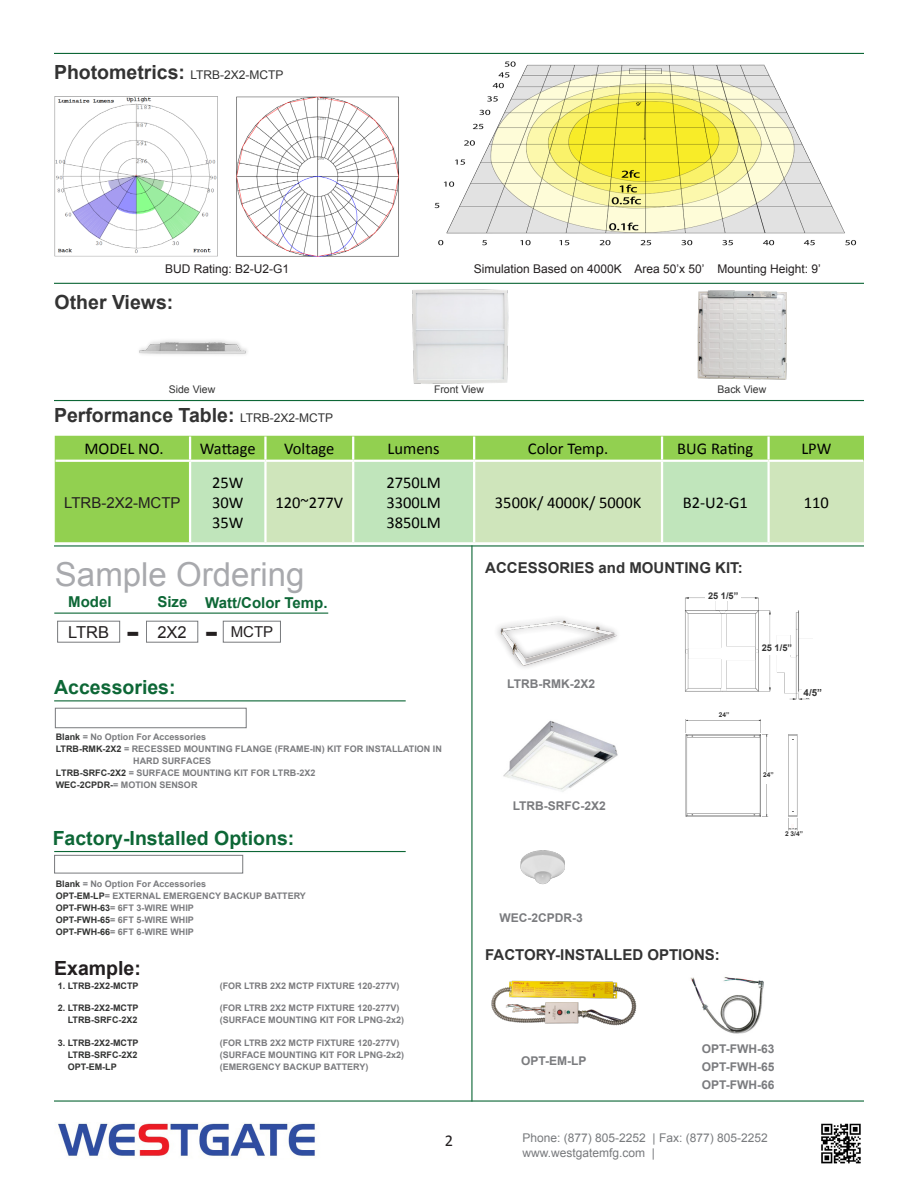
<style>
.page{position:relative;width:918px;height:1188px;background:#fff}
.page>*{position:absolute;margin:0;border:0;box-sizing:border-box;transform-origin:0 0}
.t1{font:33px "Arial";color:#a8a9ad}
.t2{font:700 28.5px "Verdana";color:#231f20}
.t3{font:700 19.5px "Arial";color:#333}
.t4{font:700 19.5px "Arial";color:#0d6736}
.t5{font:700 19.5px "Arial";color:#231f20}
.t6{font:16.5px "Calibri";color:#000}
.t7{font:16.5px "Arial";color:#231f20}
.t8{font:16.5px "Calibri";color:#231f20}
.t9{font:700 15px "Arial";color:#333}
.t10{font:700 15px "Arial";color:#0d6736}
.t11{font:15px "Arial";color:#231f20}
.t12{font:700 12px "Arial";color:#7a7b7e}
.t13{font:12px "Arial";color:#231f20}
.t14{font:12px "Arial";color:#787a7d}
.t15{font:10.5px "Arial";color:#333}
.t16{font:700 9.75px "Arial";color:#333}
.t17{font:700 9.3px "Arial";color:#333}
.t18{font:700 9px "Arial";color:#7a7b7e}
.t19{font:700 9px "Arial";color:#7b7b7e}
.t20{font:700 9px "Arial";color:#333}
.t21{font:700 9px "Arial";color:#323332}
.t22{font:700 6.6px "Arial";color:#333}
.s1{font-weight:400;font-size:12px}
.s2{color:#323332}
</style>
<div class="page">
<hr style="left:54px;top:400px;width:810px;height:1px;background:#0d6736">
<hr style="left:54px;top:53px;width:810px;height:1px;background:#0d6736">
<hr style="left:54px;top:283px;width:810px;height:1px;background:#0d6736">
<hr style="left:54px;top:545px;width:810px;height:2px;background:#0d6736">
<hr style="left:54px;top:1100px;width:810px;height:2px;background:#0d6736">
<hr style="left:471px;top:545px;width:1px;height:557px;background:#0d6736">
<img style="left:236px;top:96px;width:163px;height:161px">
<img style="left:55px;top:96px;width:163px;height:161px">
<img style="left:434px;top:61px;width:423px;height:185px">
<img style="left:58px;top:1123px;width:257px;height:34px">
<img style="left:821px;top:1123px;width:40px;height:41px">
<img style="left:139px;top:340px;width:108px;height:15px">
<hr style="left:54px;top:851px;width:352px;height:1px;background:#0d6736">
<div style="left:54px;top:855px;width:189px;height:18px;background:#fff;border:1px solid #787a7d"></div>
<div style="left:55px;top:708px;width:192px;height:20px;background:#fff;border:1px solid #787a7d"></div>
<hr style="left:54px;top:700px;width:352px;height:1px;background:#0d6736">
<div style="left:57px;top:621px;width:63px;height:22px;border:1px solid #787a7d"></div>
<div style="left:223px;top:621px;width:58px;height:22px;border:1px solid #787a7d"></div>
<div style="left:146px;top:621px;width:52px;height:22px;border:1px solid #787a7d"></div>
<hr style="left:54px;top:613px;width:274px;height:1px;background:#0d6736">
<img style="left:412px;top:289px;width:97px;height:95px">
<img style="left:689px;top:282px;width:106px;height:98px">
<img style="left:491px;top:980px;width:145px;height:46px">
<img style="left:690px;top:977px;width:74px;height:57px">
<img style="left:503px;top:720px;width:115px;height:72px">
<img style="left:685px;top:597px;width:125px;height:103px">
<div style="left:705px;top:592px;width:36px;height:9px;background:#fff"></div>
<div style="left:759px;top:644px;width:36px;height:11px;background:#fff"></div>
<div style="left:803px;top:689px;width:20px;height:9px;background:#fff"></div>
<img style="left:685px;top:719px;width:113px;height:112px">
<div style="left:710px;top:712px;width:29px;height:8px;background:#fff"></div>
<div style="left:762px;top:772px;width:13px;height:12px;background:#fff"></div>
<svg style="left:791px;top:824px;width:3px;height:4px"></svg>
<img style="left:520px;top:850px;width:45px;height:35px">
<div style="left:55px;top:436px;width:809px;height:106px;background:#92d050"></div>
<div style="left:191px;top:462px;width:73px;height:80px;background:#c0e5bb"></div>
<svg style="left:267px;top:461px;width:597px;height:81px;background:#c9e5bb"></svg>
<hr style="left:189px;top:436px;width:2px;height:24px;background:#fff">
<hr style="left:264px;top:436px;width:3px;height:24px;background:#fff">
<hr style="left:352px;top:436px;width:2px;height:24px;background:#fff">
<hr style="left:473px;top:436px;width:2px;height:24px;background:#fff">
<hr style="left:661px;top:436px;width:2px;height:24px;background:#fff">
<hr style="left:767px;top:436px;width:3px;height:24px;background:#fff">
<hr style="left:189px;top:462px;width:2px;height:80px;background:#fff">
<hr style="left:264px;top:462px;width:3px;height:80px;background:#fff">
<hr style="left:352px;top:462px;width:2px;height:80px;background:#fff">
<hr style="left:473px;top:462px;width:2px;height:80px;background:#fff">
<hr style="left:661px;top:462px;width:2px;height:80px;background:#fff">
<hr style="left:767px;top:462px;width:3px;height:80px;background:#fff">
<hr style="left:56px;top:460px;width:134px;height:2px;background:#fff">
<hr style="left:190px;top:460px;width:75px;height:2px;background:#fff">
<hr style="left:265px;top:460px;width:88px;height:2px;background:#fff">
<hr style="left:353px;top:460px;width:121px;height:2px;background:#fff">
<hr style="left:474px;top:460px;width:188px;height:2px;background:#fff">
<hr style="left:662px;top:460px;width:107px;height:2px;background:#fff">
<hr style="left:769px;top:460px;width:94px;height:2px;background:#fff">
<img style="left:497px;top:619px;width:120px;height:47px">
<p class="t3" style="left:54px;top:60px;width:231px">Photometrics: <span class="s1">LTRB-2X2-MCTP</span></p>
<p class="t13" style="left:165px;top:261px;width:126px">BUD Rating: B2-U2-G1</p>
<p class="t13" style="left:474px;top:261px;width:349px">Simulation Based on 4000K Area 50’x 50’ Mounting Height: 9’</p>
<p class="t3" style="left:55px;top:289px;width:120px">Other Views:</p>
<p class="t15" style="left:169px;top:382px;width:48px">Side View</p>
<p class="t3" style="left:54px;top:403px;width:281px">Performance Table: <span class="s1">LTRB-2X2-MCTP</span></p>
<p class="t15" style="left:434px;top:383px;width:51px">Front View</p>
<p class="t15" style="left:718px;top:383px;width:50px">Back View</p>
<p class="t6" style="left:84px;top:439px;width:81px">MODEL NO.</p>
<p class="t6" style="left:200px;top:439px;width:57px">Wattage</p>
<p class="t6" style="left:284px;top:439px;width:52px">Voltage</p>
<p class="t6" style="left:388px;top:439px;width:54px">Lumens</p>
<p class="t6" style="left:528px;top:439px;width:82px">Color Temp.</p>
<p class="t6" style="left:677px;top:439px;width:78px">BUG Rating</p>
<p class="t6" style="left:801px;top:439px;width:32px">LPW</p>
<p class="t11" style="left:64px;top:492px;width:118px">LTRB-2X2-MCTP</p>
<p class="t6" style="left:212px;top:473px;width:33px">25W</p>
<p class="t6" style="left:212px;top:493px;width:33px">30W</p>
<p class="t6" style="left:212px;top:512px;width:33px">35W</p>
<p class="t6" style="left:386px;top:473px;width:56px">2750LM</p>
<p class="t6" style="left:386px;top:493px;width:56px">3300LM</p>
<p class="t6" style="left:386px;top:512px;width:56px">3850LM</p>
<p class="t6" style="left:495px;top:493px;width:148px">3500K/ 4000K/ 5000K</p>
<p class="t6" style="left:683px;top:493px;width:67px">B2-U2-G1</p>
<p class="t6" style="left:804px;top:493px;width:27px">110</p>
<p class="t6" style="left:275px;top:493px;width:69px">120~277V</p>
<p class="t1" style="left:55px;top:553px;width:251px">Sample Ordering</p>
<p class="t2" style="left:126px;top:614px;width:15px">-</p>
<p class="t2" style="left:205px;top:614px;width:15px">-</p>
<p class="t10" style="left:68px;top:592px;width:45px">Model</p>
<p class="t10" style="left:157px;top:592px;width:32px">Size</p>
<p class="t10" style="left:205px;top:593px;width:124px">Watt/Color Temp.</p>
<p class="t7" style="left:68px;top:621px;width:42px">LTRB</p>
<p class="t7" style="left:157px;top:621px;width:31px">2X2</p>
<p class="t11" style="left:231px;top:622px;width:44px">MCTP</p>
<p class="t4" style="left:54px;top:674px;width:123px">Accessories:</p>
<p class="t18" style="left:56px;top:731px;width:152px"><span class="s2">Blank</span> = No Option For Accessories</p>
<p class="t18" style="left:56px;top:742px;width:388px"><span class="s2">LTRB-RMK-2X2</span> = RECESSED MOUNTING FLANGE (FRAME-IN) KIT FOR INSTALLATION IN</p>
<p class="t18" style="left:133px;top:754px;width:79px">HARD SURFACES</p>
<p class="t18" style="left:56px;top:766px;width:261px"><span class="s2">LTRB-SRFC-2X2</span> = SURFACE MOUNTING KIT FOR LTRB-2X2</p>
<p class="t18" style="left:56px;top:778px;width:143px"><span class="s2">WEC-2CPDR-</span>= MOTION SENSOR</p>
<p class="t4" style="left:53px;top:826px;width:243px">Factory-Installed Options:</p>
<p class="t18" style="left:56px;top:878px;width:152px"><span class="s2">Blank</span> = No Option For Accessories</p>
<p class="t18" style="left:56px;top:890px;width:252px"><span class="s2">OPT-EM-LP</span>= EXTERNAL EMERGENCY BACKUP BATTERY</p>
<p class="t18" style="left:56px;top:902px;width:140px"><span class="s2">OPT-FWH-63</span>= 6FT 3-WIRE WHIP</p>
<p class="t18" style="left:56px;top:914px;width:140px"><span class="s2">OPT-FWH-65</span>= 6FT 5-WIRE WHIP</p>
<p class="t18" style="left:56px;top:926px;width:140px"><span class="s2">OPT-FWH-66</span>= 6FT 6-WIRE WHIP</p>
<p class="t5" style="left:54px;top:955px;width:88px">Example:</p>
<p class="t20" style="left:58px;top:980px;width:82px">1. LTRB-2X2-MCTP</p>
<p class="t19" style="left:220px;top:980px;width:181px">(FOR LTRB 2X2 MCTP FIXTURE 120-277V)</p>
<p class="t20" style="left:58px;top:1002px;width:82px">2. LTRB-2X2-MCTP</p>
<p class="t19" style="left:220px;top:1002px;width:181px">(FOR LTRB 2X2 MCTP FIXTURE 120-277V)</p>
<p class="t21" style="left:68px;top:1014px;width:71px">LTRB-SRFC-2X2</p>
<p class="t18" style="left:220px;top:1014px;width:186px">(SURFACE MOUNTING KIT FOR LPNG-2x2)</p>
<p class="t20" style="left:58px;top:1037px;width:82px">3. LTRB-2X2-MCTP</p>
<p class="t19" style="left:220px;top:1037px;width:181px">(FOR LTRB 2X2 MCTP FIXTURE 120-277V)</p>
<p class="t21" style="left:68px;top:1049px;width:71px">LTRB-SRFC-2X2</p>
<p class="t18" style="left:220px;top:1049px;width:186px">(SURFACE MOUNTING KIT FOR LPNG-2x2)</p>
<p class="t21" style="left:68px;top:1061px;width:50px">OPT-EM-LP</p>
<p class="t18" style="left:220px;top:1061px;width:150px">(EMERGENCY BACKUP BATTERY)</p>
<p class="t8" style="left:445px;top:1131px;width:10px">2</p>
<p class="t9" style="left:485px;top:558px;width:259px">ACCESSORIES and MOUNTING KIT:</p>
<p class="t17" style="left:708px;top:589px;width:32px">25 1/5”</p>
<p class="t12" style="left:507px;top:676px;width:89px">LTRB-RMK-2X2</p>
<p class="t22" style="left:719px;top:710px;width:12px">24”</p>
<p class="t17" style="left:762px;top:642px;width:32px">25 1/5”</p>
<p class="t16" style="left:804px;top:686px;width:20px">4/5”</p>
<p class="t12" style="left:513px;top:798px;width:95px">LTRB-SRFC-2X2</p>
<p class="t22" style="left:763px;top:770px;width:12px">24”</p>
<p class="t22" style="left:785px;top:829px;width:19px">2 3/4”</p>
<p class="t12" style="left:500px;top:910px;width:85px">WEC-2CPDR-3</p>
<p class="t9" style="left:485px;top:945px;width:236px">FACTORY-INSTALLED OPTIONS:</p>
<p class="t12" style="left:521px;top:1053px;width:67px">OPT-EM-LP</p>
<p class="t12" style="left:702px;top:1040px;width:74px">OPT-FWH-63</p>
<p class="t12" style="left:702px;top:1059px;width:74px">OPT-FWH-65</p>
<p class="t12" style="left:702px;top:1077px;width:74px">OPT-FWH-66</p>
<p class="t14" style="left:522px;top:1130px;width:247px">Phone: (877) 805-2252 | Fax: (877) 805-2252</p>
<p class="t14" style="left:522px;top:1145px;width:134px">www.westgatemfg.com |</p>
</div>
